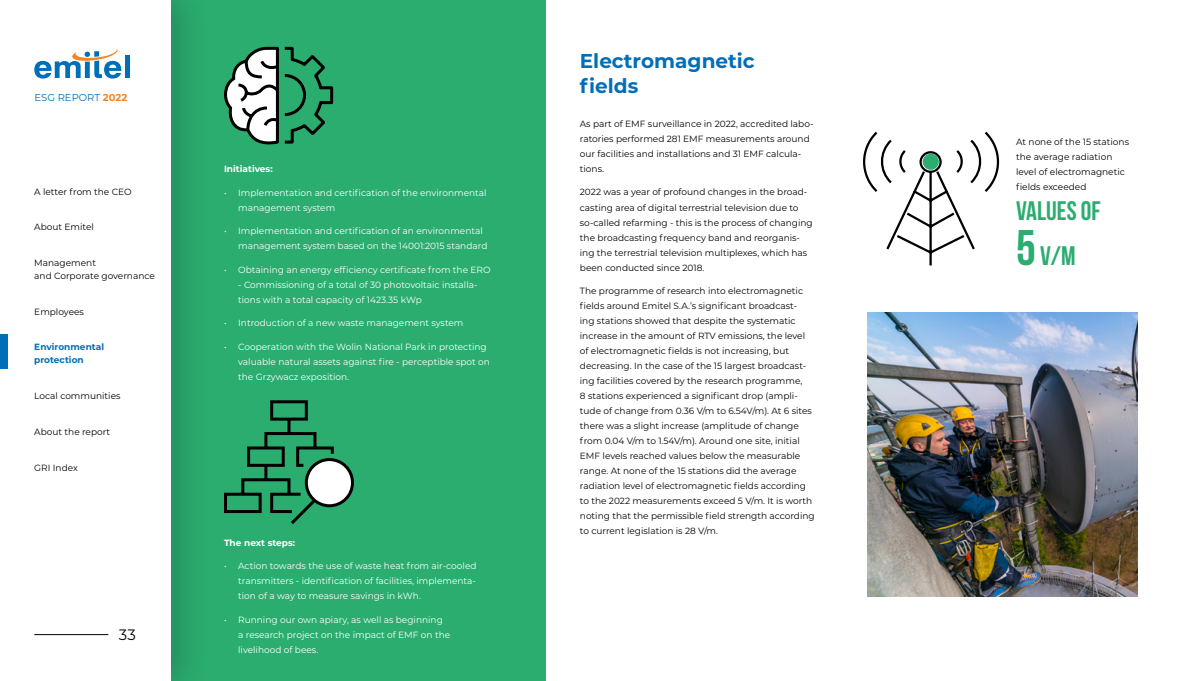
<style>
.page{position:relative;width:1191px;height:681px;background:#fff}
.page>*{position:absolute;margin:0;border:0;box-sizing:border-box;transform-origin:0 0}
.t1{font:700 26.8px/45.1px "Bebas Neue";color:#2bad70}
.t2{font:700 20px/25px "Montserrat";color:#006eb8}
.t3{font:15px "Montserrat";color:#000}
.t4{font:10px "Montserrat";color:#006eb8}
.t5{font:9px/15px "Montserrat";color:#000}
.t6{font:9px/15px "Montserrat";color:#fff}
.t7{font:700 9px "Montserrat";color:#fff}
.t8{font:700 9px/13px "Montserrat";color:#006eb8}
.s1{font-weight:700;color:#f08626}
.s2{font-size:49.9px}
</style>
<div class="page">
<div style="left:144px;top:0;width:402px;height:680px;background:#2bad70"></div>
<svg style="left:224px;top:46px;width:110px;height:99px"></svg>
<div style="left:306px;top:459px;width:46px;height:46px;background:#fff;border-radius:50%"></div>
<div style="left:305px;top:458px;width:49px;height:49px;border:3px solid #000;border-radius:50%"></div>
<svg style="left:224px;top:400px;width:111px;height:124px"></svg>
<img style="left:867px;top:312px;width:270px;height:284px">
<svg style="left:863px;top:131px;width:137px;height:135px"></svg>
<div style="left:0;top:0;width:212px;height:680px;background:#000;opacity:.2"></div>
<div style="left:0;top:0;width:170px;height:680px;background:#fff"></div>
<div style="left:125px;top:56px;width:5px;height:22px;background:#006eb8"></div>
<svg style="left:34px;top:48px;width:87px;height:30px"></svg>
<div style="left:0;top:334px;width:8px;height:35px;background:#006eb8"></div>
<hr style="left:34px;top:634px;width:74px;height:1px;background:#000">
<p class="t4" style="left:35px;top:91px;width:94px">ESG REPORT <span class="s1">2022</span></p>
<p class="t5" style="left:34px;top:183px;width:99px">A letter from the CEO</p>
<p class="t5" style="left:34px;top:219px;width:61px">About Emitel</p>
<p class="t5" style="left:34px;top:256px;width:122px;line-height:13px">Management<br>and Corporate governance</p>
<p class="t5" style="left:34px;top:303px;width:51px">Employees</p>
<p class="t8" style="left:34px;top:340px;width:71px">Environmental protection</p>
<p class="t5" style="left:34px;top:388px;width:88px">Local communities</p>
<p class="t5" style="left:34px;top:423px;width:77px">About the report</p>
<p class="t5" style="left:34px;top:459px;width:45px">GRI Index</p>
<h3 class="t3" style="left:119px;top:623px;width:16px">33</h3>
<p class="t7" style="left:224px;top:162px;width:50px">Initiatives:</p>
<p class="t6" style="left:238px;top:184px;width:250px;text-indent:-14px">• Implementation and certification of the environmental management system</p>
<p class="t6" style="left:238px;top:223px;width:251px;text-indent:-14px">• Implementation and certification of an environmental management system based on the 14001:2015 standard</p>
<p class="t6" style="left:224px;top:262px;width:268px">• Obtaining an energy efficiency certificate from the ERO</p>
<p class="t6" style="left:238px;top:277px;width:241px">- Commissioning of a total of 30 photovoltaic installa&shy;tions with a total capacity of 1423.35 kWp</p>
<p class="t6" style="left:224px;top:315px;width:241px">• Introduction of a new waste management system</p>
<p class="t6" style="left:238px;top:339px;width:253px;text-indent:-14px">• Cooperation with the Wolin National Park in protecting valuable natural assets against fire - perceptible spot on the Grzywacz exposition.</p>
<p class="t7" style="left:224px;top:535px;width:73px">The next steps:</p>
<p class="t6" style="left:238px;top:558px;width:240px;text-align:justify;text-indent:-14px">• Action towards the use of waste heat from air-cooled transmitters - identification of facilities, implementa&shy;tion of a way to measure savings in kWh.</p>
<p class="t6" style="left:238px;top:611px;width:213px;text-indent:-14px">• Running our own apiary, as well as beginning a research project on the impact of EMF on the livelihood of bees.</p>
<h2 class="t2" style="left:580px;top:47px;width:176px">Electromagnetic fields</h2>
<p class="t5" style="left:580px;top:116px;width:235px">As part of EMF surveillance in 2022, accredited labo&shy;ratories performed 281 EMF measurements around our facilities and installations and 31 EMF calcula&shy;tions.</p>
<p class="t5" style="left:580px;top:184px;width:234px">2022 was a year of profound changes in the broad&shy;casting area of digital terrestrial television due to so-called refarming - this is the process of changing the broadcasting frequency band and reorganis&shy;ing the terrestrial television multiplexes, which has been conducted since 2018.</p>
<p class="t5" style="left:580px;top:283px;width:236px">The programme of research into electromagnetic fields around Emitel S.A.’s significant broadcast-<br>ing stations showed that despite the systematic increase in the amount of RTV emissions, the level of electromagnetic fields is not increasing, but decreasing. In the case of the 15 largest broadcast&shy;ing facilities covered by the research programme,<br>8 stations experienced a significant drop (ampli&shy;tude of change from 0.36 V/m to 6.54V/m). At 6 sites there was a slight increase (amplitude of change from 0.04 V/m to 1.54V/m). Around one site, initial EMF levels reached values below the measurable range. At none of the 15 stations did the average radiation level of electromagnetic fields according to the 2022 measurements exceed 5 V/m. It is worth noting that the permissible field strength according to current legislation is 28 V/m.</p>
<p class="t5" style="left:1016px;top:134px;width:114px">At none of the 15 stations the average radiation level of electromagnetic fields exceeded</p>
<h1 class="t1" style="left:1016px;top:188px;width:86px">VALUES OF<br><span class="s2">5</span> V/M</h1>
</div>
